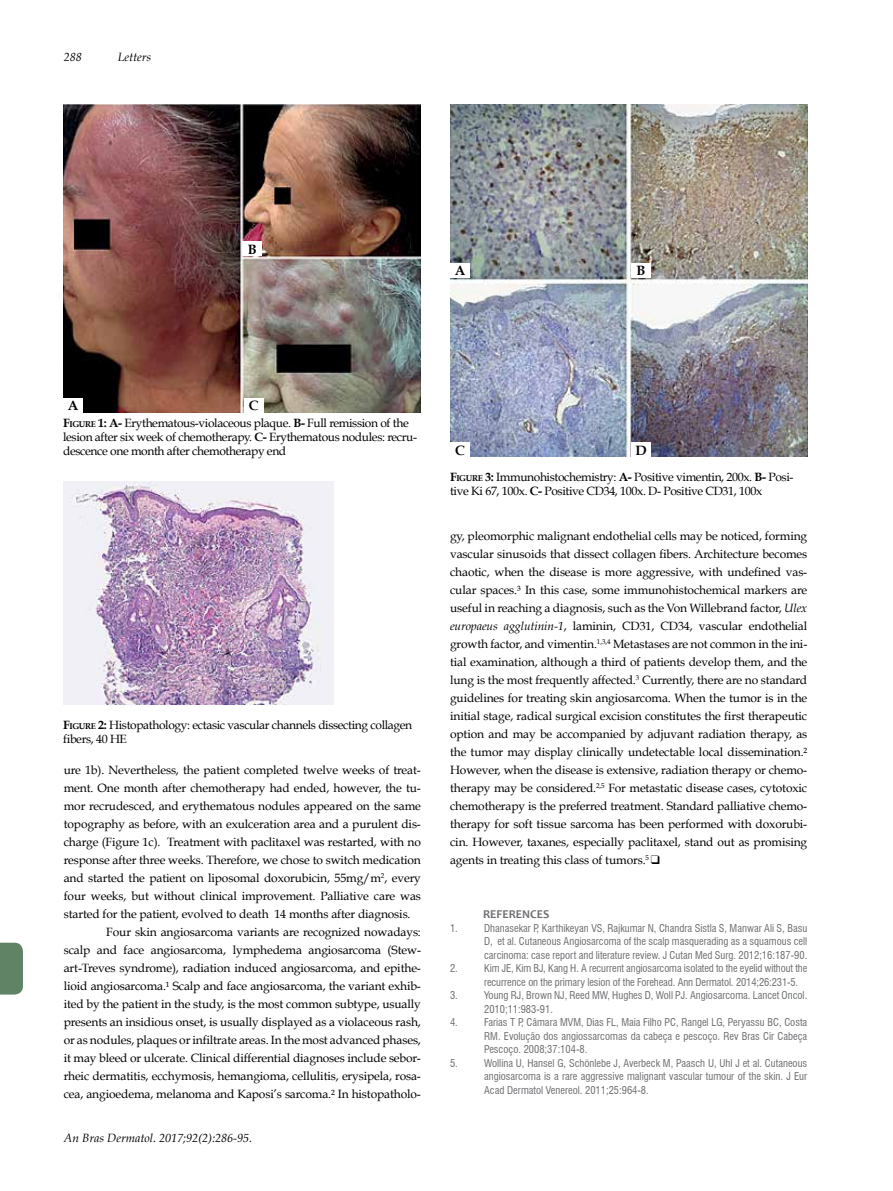
<style>
.page{position:relative;width:893px;height:1191px;background:#fff}
.page>*{position:absolute;margin:0;border:0;box-sizing:border-box;transform-origin:0 0}
.t1{font:700 13.5px "Book Antiqua";color:#000}
.t2{font:12px/18px "Book Antiqua";letter-spacing:-.01em;color:#000;text-align:justify}
.t3{font:12px/14.2px "Book Antiqua";letter-spacing:-.03em;color:#000}
.t4{font:italic 12px "Book Antiqua";color:#000}
.t5{font:700 12px "Candara";color:#6d6e71}
.t6{font:condensed 10.5px/13.5px "Swiss 721 BT";color:#6d6e71;text-align:justify}
.s1{font-weight:700}
.s2{font-weight:700;font-size:8.4px}
.s3{font-style:italic}
</style>
<div class="page">
<svg style="left:0;top:942px;width:23px;height:52px"></svg>
<img style="left:63px;top:105px;width:357px;height:308px">
<div style="left:63px;top:398px;width:20px;height:15px;background:#fff"></div>
<div style="left:242px;top:241px;width:20px;height:15px;background:#fff"></div>
<div style="left:244px;top:398px;width:20px;height:15px;background:#fff"></div>
<img style="left:63px;top:481px;width:270px;height:223px">
<img style="left:450px;top:105px;width:357px;height:352px">
<div style="left:450px;top:263px;width:20px;height:14px;background:#fff"></div>
<div style="left:631px;top:263px;width:20px;height:14px;background:#fff"></div>
<div style="left:450px;top:442px;width:20px;height:15px;background:#fff"></div>
<div style="left:631px;top:442px;width:20px;height:15px;background:#fff"></div>
<p class="t4" style="left:64px;top:50px;width:19px">288</p>
<p class="t4" style="left:118px;top:50px;width:35px">Letters</p>
<p class="t1" style="left:248px;top:241px;width:11px">B</p>
<p class="t1" style="left:455px;top:263px;width:12px">A</p>
<p class="t1" style="left:637px;top:263px;width:11px">B</p>
<p class="t1" style="left:68px;top:398px;width:12px">A</p>
<p class="t1" style="left:249px;top:398px;width:11px">C</p>
<p class="t3" style="left:63px;top:415px;width:355px"><span class="s1">F</span><span class="s2">IGURE</span> <span class="s1">1:</span> <span class="s1">A-</span> Erythematous-violaceous plaque. <span class="s1">B-</span> Full remission of the lesion after six week of chemotherapy. <span class="s1">C-</span> Erythematous nodules: recru&shy;descence one month after chemotherapy end</p>
<p class="t3" style="left:63px;top:717px;width:351px"><span class="s1">F</span><span class="s2">IGURE</span> <span class="s1">2:</span> Histopathology: ectasic vascular channels dissecting collagen fibers, 40 HE</p>
<p class="t2" style="left:64px;top:761px;width:359px">ure 1b). Nevertheless, the patient completed twelve weeks of treat-</p>
<p class="t2" style="left:64px;top:779px;width:359px">ment. One month after chemotherapy had ended, however, the tu-</p>
<p class="t2" style="left:64px;top:797px;width:359px">mor recrudesced, and erythematous nodules appeared on the same</p>
<p class="t2" style="left:64px;top:815px;width:359px">topography as before, with an exulceration area and a purulent dis-</p>
<p class="t2" style="left:64px;top:833px;width:359px">charge (Figure 1c). Treatment with paclitaxel was restarted, with no</p>
<p class="t2" style="left:64px;top:851px;width:359px">response after three weeks. Therefore, we chose to switch medication</p>
<p class="t2" style="left:64px;top:869px;width:359px">and started the patient on liposomal doxorubicin, 55mg/m<sup>2</sup>, every</p>
<p class="t2" style="left:64px;top:887px;width:359px">four weeks, but without clinical improvement. Palliative care was</p>
<p class="t2" style="left:64px;top:905px;width:348px">started for the patient, evolved to death 14 months after diagnosis.</p>
<p class="t2" style="left:106px;top:923px;width:316px">Four skin angiosarcoma variants are recognized nowadays:</p>
<p class="t2" style="left:64px;top:941px;width:359px">scalp and face angiosarcoma, lymphedema angiosarcoma (Stew-</p>
<p class="t2" style="left:64px;top:959px;width:359px">art-Treves syndrome), radiation induced angiosarcoma, and epithe-</p>
<p class="t2" style="left:64px;top:977px;width:359px">lioid angiosarcoma.¹ Scalp and face angiosarcoma, the variant exhib-</p>
<p class="t2" style="left:64px;top:995px;width:359px">ited by the patient in the study, is the most common subtype, usually</p>
<p class="t2" style="left:64px;top:1013px;width:359px">presents an insidious onset, is usually displayed as a violaceous rash,</p>
<p class="t2" style="left:64px;top:1031px;width:359px">or as nodules, plaques or infiltrate areas. In the most advanced phases,</p>
<p class="t2" style="left:64px;top:1049px;width:359px">it may bleed or ulcerate. Clinical differential diagnoses include sebor-</p>
<p class="t2" style="left:64px;top:1067px;width:359px">rheic dermatitis, ecchymosis, hemangioma, cellulitis, erysipela, rosa-</p>
<p class="t2" style="left:64px;top:1085px;width:359px">cea, angioedema, melanoma and Kaposi’s sarcoma.² In histopatholo-</p>
<p class="t4" style="left:64px;top:1131px;width:190px">An Bras Dermatol. 2017;92(2):286-95.</p>
<p class="t1" style="left:455px;top:442px;width:11px">C</p>
<p class="t1" style="left:635px;top:442px;width:13px">D</p>
<p class="t3" style="left:450px;top:469px;width:345px"><span class="s1">F</span><span class="s2">IGURE</span> <span class="s1">3:</span> Immunohistochemistry: <span class="s1">A-</span> Positive vimentin, 200x. <span class="s1">B-</span> Posi&shy;tive Ki 67, 100x. <span class="s1">C-</span> Positive CD34, 100x. D- Positive CD31, 100x</p>
<p class="t2" style="left:450px;top:527px;width:359px">gy, pleomorphic malignant endothelial cells may be noticed, forming vascular sinusoids that dissect collagen fibers. Architecture becomes chaotic, when the disease is more aggressive, with undefined vas&shy;cular spaces.³ In this case, some immunohistochemical markers are useful in reaching a diagnosis, such as the Von Willebrand factor, <span class="s3">Ulex europaeus agglutinin-1</span>, laminin, CD31, CD34, vascular endothelial growth factor, and vimentin.<sup>1,3,4</sup> Metastases are not common in the ini&shy;tial examination, although a third of patients develop them, and the lung is the most frequently affected.<sup>3</sup> Currently, there are no standard guidelines for treating skin angiosarcoma. When the tumor is in the initial stage, radical surgical excision constitutes the first therapeutic option and may be accompanied by adjuvant radiation therapy, as the tumor may display clinically undetectable local dissemination.²<br>However, when the disease is extensive, radiation therapy or chemo&shy;therapy may be considered.<sup>2,5</sup> For metastatic disease cases, cytotoxic chemotherapy is the preferred treatment. Standard palliative chemo&shy;therapy for soft tissue sarcoma has been performed with doxorubi&shy;cin. However, taxanes, especially paclitaxel, stand out as promising agents in treating this class of tumors.<sup>5</sup> ❑</p>
<p class="t5" style="left:483px;top:907px;width:68px">REFERENCES</p>
<p class="t6" style="left:450px;top:921px;width:9px">1.</p>
<p class="t6" style="left:484px;top:921px;width:325px">Dhanasekar P, Karthikeyan VS, Rajkumar N, Chandra Sistla S, Manwar Ali S, Basu D, et al. Cutaneous Angiosarcoma of the scalp masquerading as a squamous cell carcinoma: case report and literature review. J Cutan Med Surg. 2012;16:187-90.</p>
<p class="t6" style="left:450px;top:961px;width:9px">2.</p>
<p class="t6" style="left:484px;top:961px;width:325px">Kim JE, Kim BJ, Kang H. A recurrent angiosarcoma isolated to the eyelid without the recurrence on the primary lesion of the Forehead. Ann Dermatol. 2014;26:231-5.</p>
<p class="t6" style="left:450px;top:988px;width:9px">3.</p>
<p class="t6" style="left:484px;top:988px;width:325px">Young RJ, Brown NJ, Reed MW, Hughes D, Woll PJ. Angiosarcoma. Lancet Oncol.<br>2010;11:983-91.</p>
<p class="t6" style="left:450px;top:1015px;width:9px">4.</p>
<p class="t6" style="left:484px;top:1015px;width:325px">Farias T P, Câmara MVM, Dias FL, Maia Filho PC, Rangel LG, Peryassu BC, Costa RM. Evolução dos angiossarcomas da cabeça e pescoço. Rev Bras Cir Cabeça Pescoço. 2008;37:104-8.</p>
<p class="t6" style="left:450px;top:1056px;width:9px">5.</p>
<p class="t6" style="left:484px;top:1056px;width:325px">Wollina U, Hansel G, Schönlebe J, Averbeck M, Paasch U, Uhl J et al. Cutaneous angiosarcoma is a rare aggressive malignant vascular tumour of the skin. J Eur Acad Dermatol Venereol. 2011;25:964-8.</p>
</div>
